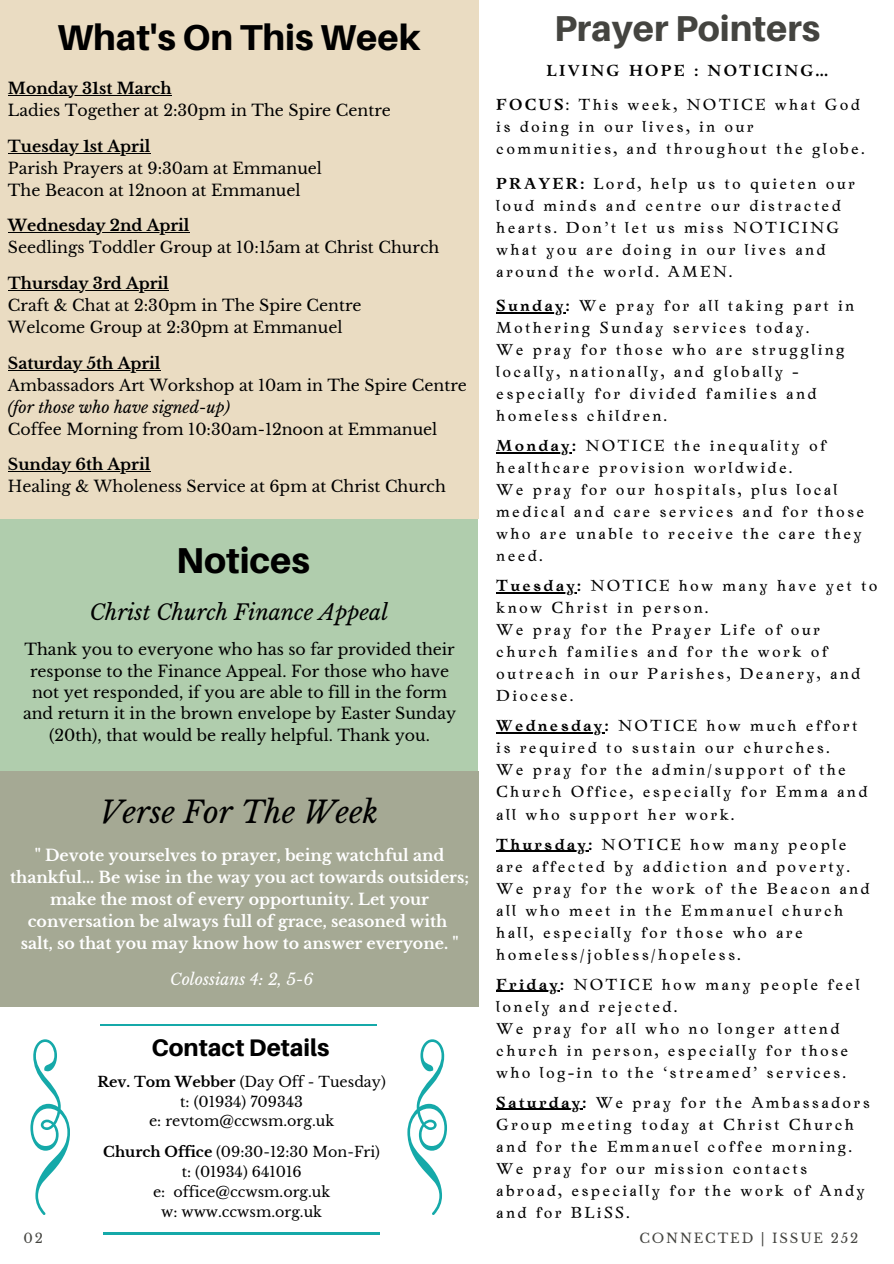
<style>
.page{position:relative;width:894px;height:1264px;background:#fff}
.page>*{position:absolute;margin:0;border:0;box-sizing:border-box;transform-origin:0 0}
.t1{font:800 36px "Aileron";color:#000}
.t2{font:800 36px "Aileron";color:#444440}
.t3{font:italic 30px "Libre Baskerville";color:#000}
.t4{font:800 24px "Aileron";color:#000}
.t5{font:italic 21.3px "Libre Baskerville";color:#000}
.t6{font:15.75px/22px "Zenaida";letter-spacing:.14em;color:#000}
.t7{font:15.75px/21.3px "Libre Baskerville";color:#000;text-align:center}
.t8{font:700 15.75px/21.9px "Libre Baskerville";color:#fff;text-align:center}
.t9{font:700 15.75px "Libre Baskerville";color:#000}
.t10{font:italic 15.75px "Libre Baskerville";color:#000}
.t11{font:700 15.75px "Zenaida";letter-spacing:.14em;color:#000}
.t12{font:italic 15.75px "Libre Baskerville";color:#fff}
.t13{font:14.25px "Libre Baskerville";color:#000}
.t14{font:13.2px "Libre Baskerville";letter-spacing:.14em;color:#444440}
.s1{font-weight:700}
</style>
<div class="page">
<div style="left:0;top:518px;width:478px;height:254px;background:#b0cdad"></div>
<div style="left:0;top:772px;width:478px;height:234px;background:#a5a994"></div>
<div style="left:0;top:0;width:478px;height:518px;background:#eadcc2"></div>
<hr style="left:496px;top:312px;width:70px;height:2px;background:#000">
<hr style="left:496px;top:452px;width:76px;height:2px;background:#000">
<hr style="left:496px;top:592px;width:81px;height:2px;background:#000">
<hr style="left:496px;top:732px;width:108px;height:2px;background:#000">
<hr style="left:496px;top:850px;width:92px;height:2px;background:#000">
<hr style="left:496px;top:990px;width:64px;height:2px;background:#000">
<hr style="left:496px;top:1108px;width:86px;height:2px;background:#000">
<hr style="left:8px;top:95px;width:164px;height:1px;background:#000">
<hr style="left:8px;top:153px;width:142px;height:1px;background:#000">
<hr style="left:8px;top:232px;width:181px;height:1px;background:#000">
<hr style="left:8px;top:290px;width:161px;height:1px;background:#000">
<hr style="left:8px;top:370px;width:152px;height:1px;background:#000">
<hr style="left:8px;top:471px;width:142px;height:1px;background:#000">
<hr style="left:100px;top:1024px;width:276px;height:1px;background:#15a9a9">
<hr style="left:103px;top:1232px;width:276px;height:2px;background:#15a9a9">
<svg style="left:407px;top:1039px;width:40px;height:175px"></svg>
<svg style="left:31px;top:1039px;width:39px;height:175px"></svg>
<p class="t1" style="left:57px;top:15px;width:365px">What's On This Week</p>
<p class="t9" style="left:8px;top:79px;width:165px">Monday 31st March</p>
<p class="t7" style="left:8px;top:100px;width:384px">Ladies Together at 2:30pm in The Spire Centre</p>
<p class="t9" style="left:8px;top:136px;width:144px">Tuesday 1st April</p>
<p class="t7" style="left:8px;top:157px;width:315px">Parish Prayers at 9:30am at Emmanuel</p>
<h1 class="t7" style="left:8px;top:179px;width:294px">The Beacon at 12noon at Emmanuel</h1>
<h5 class="t9" style="left:8px;top:216px;width:183px">Wednesday 2nd April</h5>
<p class="t7" style="left:8px;top:237px;width:433px">Seedlings Toddler Group at 10:15am at Christ Church</p>
<p class="t9" style="left:8px;top:274px;width:162px">Thursday 3rd April</p>
<p class="t7" style="left:8px;top:295px;width:355px">Craft &amp; Chat at 2:30pm in The Spire Centre</p>
<p class="t7" style="left:8px;top:317px;width:336px">Welcome Group at 2:30pm at Emmanuel</p>
<p class="t9" style="left:8px;top:353px;width:154px">Saturday 5th April</p>
<p class="t7" style="left:8px;top:374px;width:460px">Ambassadors Art Workshop at 10am in The Spire Centre</p>
<p class="t10" style="left:8px;top:397px;width:223px">(for those who have signed-up)</p>
<p class="t7" style="left:8px;top:418px;width:431px">Coffee Morning from 10:30am-12noon at Emmanuel</p>
<p class="t9" style="left:8px;top:455px;width:144px">Sunday 6th April</p>
<p class="t7" style="left:8px;top:476px;width:439px">Healing &amp; Wholeness Service at 6pm at Christ Church</p>
<p class="t1" style="left:176px;top:537px;width:135px">Notices</p>
<p class="t5" style="left:90px;top:599px;width:300px">Christ Church Finance Appeal</p>
<p class="t7" style="left:23px;top:639px;width:434px">Thank you to everyone who has so far provided their response to the Finance Appeal. For those who have not yet responded, if you are able to fill in the form and return it in the brown envelope by Easter Sunday (20th), that would be really helpful. Thank you.</p>
<p class="t3" style="left:100px;top:793px;width:280px">Verse For The Week</p>
<h3 class="t8" style="left:10px;top:844px;width:460px">" Devote yourselves to prayer, being watchful and thankful... Be wise in the way you act towards outsiders; make the most of every opportunity. Let your conversation be always full of grace, seasoned with<br>salt, so that you may know how to answer everyone. "</h3>
<p class="t12" style="left:170px;top:969px;width:144px">Colossians 4: 2, 5-6</p>
<p class="t4" style="left:151px;top:1032px;width:179px">Contact Details</p>
<p class="t13" style="left:97px;top:1072px;width:290px"><span class="s1">Rev. Tom Webber</span> (Day Off - Tuesday)</p>
<p class="t13" style="left:180px;top:1092px;width:124px">t: (01934) 709343</p>
<p class="t13" style="left:149px;top:1112px;width:187px">e: revtom@ccwsm.org.uk</p>
<p class="t13" style="left:103px;top:1143px;width:278px"><span class="s1">Church Office</span> (09:30-12:30 Mon-Fri)</p>
<p class="t13" style="left:182px;top:1163px;width:121px">t: (01934) 641016</p>
<p class="t13" style="left:153px;top:1183px;width:179px">e: office@ccwsm.org.uk</p>
<p class="t13" style="left:161px;top:1203px;width:162px">w: www.ccwsm.org.uk</p>
<h1 class="t2" style="left:554px;top:6px;width:267px">Prayer Pointers</h1>
<p class="t11" style="left:546px;top:60px;width:283px">LIVING HOPE : NOTICING…</p>
<p class="t6" style="left:496px;top:94px;width:369px"><span class="s1">FOCUS</span>: This week, NOTICE what God is doing in our lives, in our communities, and throughout the globe.</p>
<p class="t6" style="left:496px;top:172px;width:360px"><span class="s1">PRAYER:</span> Lord, help us to quieten our loud minds and centre our distracted hearts. Don’t let us miss NOTICING</p>
<p class="t6" style="left:496px;top:238px;width:331px">what you are doing in our lives and around the world. AMEN.</p>
<p class="t6" style="left:496px;top:295px;width:359px"><span class="s1">Sunday:</span> We pray for all taking part in<br>Mothering Sunday services today.</p>
<p class="t6" style="left:496px;top:339px;width:350px">We pray for those who are struggling locally, nationally, and globally - especially for divided families and homeless children.</p>
<p class="t6" style="left:496px;top:435px;width:331px"><span class="s1">Monday:</span> NOTICE the inequality of healthcare provision worldwide.</p>
<p class="t6" style="left:496px;top:479px;width:369px">We pray for our hospitals, plus local medical and care services and for those who are unable to receive the care they need.</p>
<p class="t6" style="left:496px;top:575px;width:382px"><span class="s1">Tuesday:</span> NOTICE how many have yet to know Christ in person.</p>
<p class="t6" style="left:496px;top:619px;width:365px">We pray for the Prayer Life of our church families and for the work of outreach in our Parishes, Deanery, and<br>Diocese.</p>
<p class="t6" style="left:496px;top:715px;width:362px"><span class="s1">Wednesday:</span> NOTICE how much effort is required to sustain our churches.</p>
<p class="t6" style="left:496px;top:759px;width:373px">We pray for the admin/support of the<br>Church Office, especially for Emma and all who support her work.</p>
<p class="t6" style="left:496px;top:833px;width:355px"><span class="s1">Thursday:</span> NOTICE how many people are affected by addiction and poverty.</p>
<h1 class="t6" style="left:496px;top:877px;width:375px">We pray for the work of the Beacon and all who meet in the Emmanuel church hall, especially for those who are homeless/jobless/hopeless.</h1>
<h4 class="t6" style="left:496px;top:973px;width:365px"><span class="s1">Friday:</span> NOTICE how many people feel lonely and rejected.</h4>
<p class="t6" style="left:496px;top:1017px;width:353px">We pray for all who no longer attend church in person, especially for those who log-in to the ‘streamed’ services.</p>
<h2 class="t6" style="left:496px;top:1091px;width:375px"><span class="s1">Saturday:</span> We pray for the Ambassadors<br>Group meeting today at Christ Church and for the Emmanuel coffee morning.</h2>
<h6 class="t6" style="left:496px;top:1157px;width:370px">We pray for our mission contacts abroad, especially for the work of Andy and for BLiSS.</h6>
<p class="t14" style="left:24px;top:1230px;width:21px">02</p>
<p class="t14" style="left:639px;top:1230px;width:220px">CONNECTED | ISSUE 252</p>
</div>
